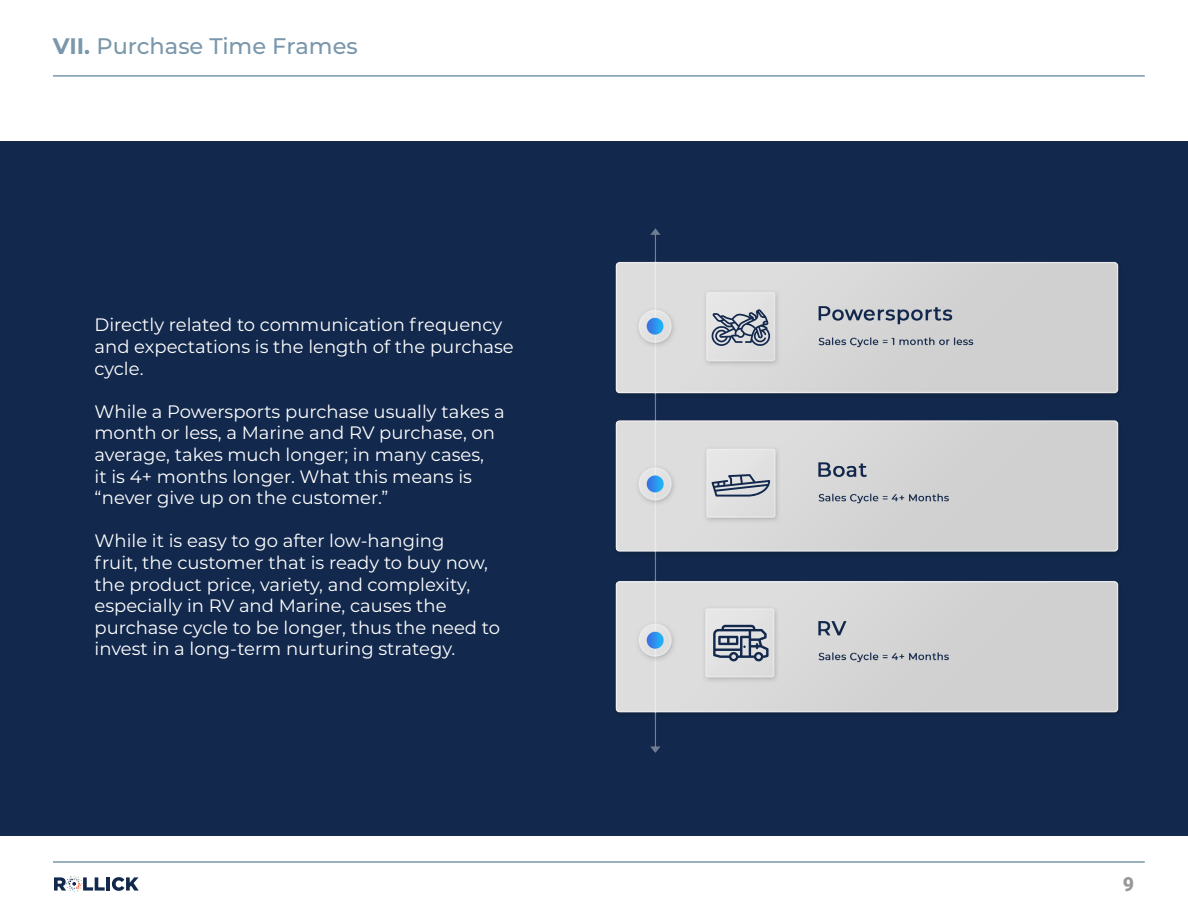
<style>
.page{position:relative;width:1188px;height:918px;background:#fff}
.page>*{position:absolute;margin:0;border:0;box-sizing:border-box;transform-origin:0 0}
.t1{font:500 22.5px "Montserrat";color:#7a97ab}
.t2{font:900 19.5px "Roboto";color:#98989a}
.t3{font:18px/21.6px "Montserrat";color:#fff}
.s1{font-weight:700}
</style>
<div class="page">
<hr style="left:53px;top:75px;width:1092px;height:2px;background:#7a97ab">
<hr style="left:53px;top:861px;width:1092px;height:2px;background:#7a97ab">
<hr style="left:106px;top:877px;width:4px;height:14px;background:#12284c">
<svg style="left:112px;top:877px;width:27px;height:14px"></svg>
<svg style="left:54px;top:876px;width:51px;height:16px"></svg>
<div style="left:0;top:141px;width:1188px;height:695px;background:#12284c"></div>
<img style="left:615px;top:229px;width:504px;height:524px">
<svg style="left:712px;top:309px;width:58px;height:37px"></svg>
<svg style="left:712px;top:474px;width:58px;height:23px"></svg>
<svg style="left:713px;top:625px;width:56px;height:36px"></svg>
<p class="t1" style="left:53px;top:31px;width:306px"><span class="s1">VII.</span> Purchase Time Frames</p>
<p class="t3" style="left:94px;top:313px;width:421px">Directly related to communication frequency and expectations is the length of the purchase cycle.</p>
<p class="t3" style="left:94px;top:400px;width:412px">While a Powersports purchase usually takes a month or less, a Marine and RV purchase, on average, takes much longer; in many cases,<br>it is 4+ months longer. What this means is “never give up on the customer.”</p>
<p class="t3" style="left:94px;top:529px;width:407px">While it is easy to go after low-hanging<br>fruit, the customer that is ready to buy now, the product price, variety, and complexity, especially in RV and Marine, causes the purchase cycle to be longer, thus the need to invest in a long-term nurturing strategy.</p>
<p class="t2" style="left:1123px;top:871px;width:13px">9</p>
</div>
